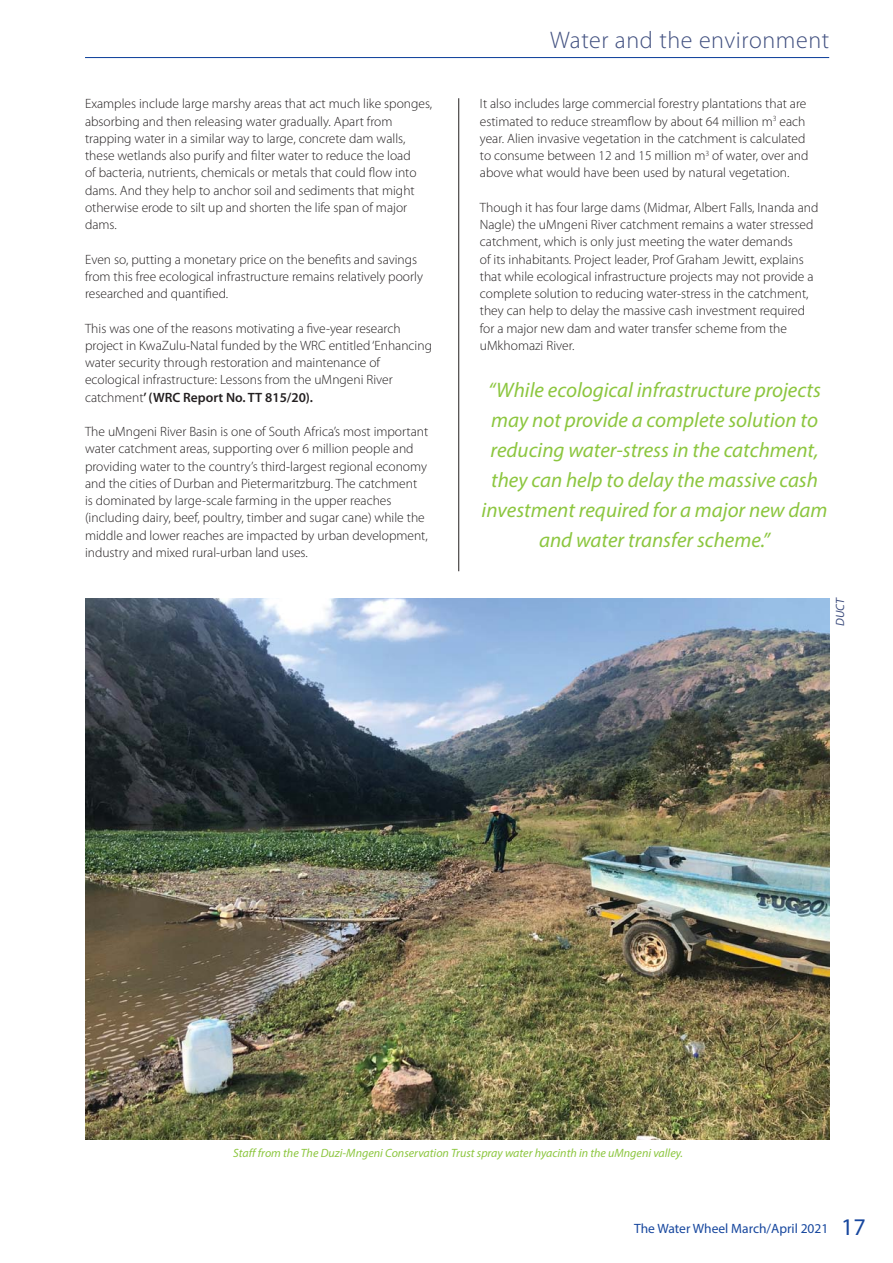
<style>
.page{position:relative;width:893px;height:1263px;background:#fff}
.page>*{position:absolute;margin:0;border:0;box-sizing:border-box;transform-origin:0 0}
.t1{font:300 24px "Myriad Pro";letter-spacing:.025em;color:#415080}
.t2{font:italic 21px/30px "Myriad Pro";color:#8cc63f;text-align:center}
.t3{font:300 13.5px/17.2px "Myriad Pro";color:#231f20}
.t4{font:13.5px "Myriad Pro";color:#17479e}
.t5{font:italic 12px "Myriad Pro";color:#8cc63f}
.t6{font:italic 12px "Myriad Pro";color:#415080}
.s1{font-weight:600}
.s2{font-size:24px}
</style>
<div class="page">
<hr style="left:85px;top:57px;width:744px;height:1px;background:#17479e">
<hr style="left:458px;top:98px;width:1px;height:473px;background:#231f20">
<img style="left:85px;top:598px;width:744px;height:542px">
<p class="t3" style="left:85px;top:97px;width:349px">Examples include large marshy areas that act much like sponges, absorbing and then releasing water gradually. Apart from trapping water in a similar way to large, concrete dam walls, these wetlands also purify and filter water to reduce the load<br>of bacteria, nutrients, chemicals or metals that could flow into dams. And they help to anchor soil and sediments that might otherwise erode to silt up and shorten the life span of major dams.</p>
<p class="t3" style="left:85px;top:252px;width:339px">Even so, putting a monetary price on the benefits and savings from this free ecological infrastructure remains relatively poorly researched and quantified.</p>
<p class="t3" style="left:85px;top:321px;width:348px">This was one of the reasons motivating a five-year research project in KwaZulu-Natal funded by the WRC entitled ‘Enhancing water security through restoration and maintenance of ecological infrastructure: Lessons from the uMngeni River catchment<span class="s1">’ (WRC Report No. TT 815/20).</span></p>
<p class="t3" style="left:85px;top:424px;width:345px">The uMngeni River Basin is one of South Africa’s most important water catchment areas, supporting over 6 million people and providing water to the country’s third-largest regional economy and the cities of Durban and Pietermaritzburg. The catchment is dominated by large-scale farming in the upper reaches (including dairy, beef, poultry, timber and sugar cane) while the middle and lower reaches are impacted by urban development, industry and mixed rural-urban land uses.</p>
<h1 class="t1" style="left:550px;top:31px;width:280px">Water and the environment</h1>
<p class="t3" style="left:480px;top:97px;width:330px">It also includes large commercial forestry plantations that are estimated to reduce streamflow by about 64 million m<sup>3</sup> each year. Alien invasive vegetation in the catchment is calculated to consume between 12 and 15 million m<sup>3</sup> of water, over and above what would have been used by natural vegetation.</p>
<p class="t3" style="left:480px;top:200px;width:340px">Though it has four large dams (Midmar, Albert Falls, Inanda and Nagle) the uMngeni River catchment remains a water stressed catchment, which is only just meeting the water demands<br>of its inhabitants. Project leader, Prof Graham Jewitt, explains that while ecological infrastructure projects may not provide a complete solution to reducing water-stress in the catchment, they can help to delay the massive cash investment required for a major new dam and water transfer scheme from the uMkhomazi River.</p>
<h2 class="t2" style="left:482px;top:377px;width:347px">“While ecological infrastructure projects may not provide a complete solution to reducing water-stress in the catchment, they can help to delay the massive cash investment required for a major new dam and water transfer scheme.”</h2>
<p class="t6" style="left:835px;top:626px;width:30px;rotate:-90deg">DUCT</p>
<p class="t5" style="left:233px;top:1148px;width:451px">Staff from the The Duzi-Mngeni Conservation Trust spray water hyacinth in the uMngeni valley.</p>
<p class="t4" style="left:634px;top:1223px;width:233px">The Water Wheel March/April 2021 <span class="s2">17</span></p>
</div>
